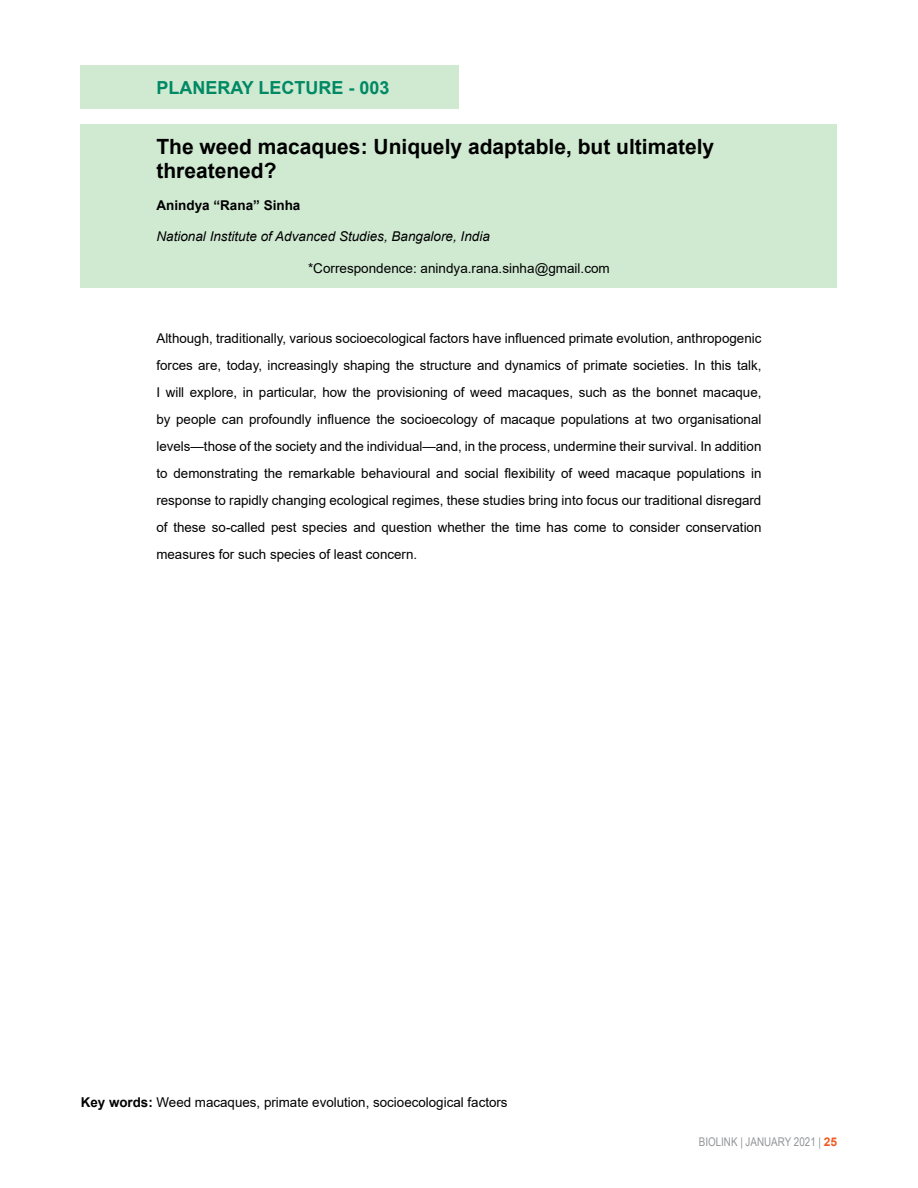
<style>
.page{position:relative;width:918px;height:1188px;background:#fff}
.page>*{position:absolute;margin:0;border:0;box-sizing:border-box;transform-origin:0 0}
.t1{font:700 21px/24px "Arial";color:#000}
.t2{font:700 18px "Arial";color:#008964}
.t3{font:13.5px/27px "Arial";color:#000;text-align:justify}
.t4{font:italic 13.5px "Arial";color:#000}
.t5{font:700 13.5px "Arial";color:#000}
.t6{font:12px "Arial Narrow";color:#939598}
.s1{font-weight:700}
.s2{font-family:"Arial";font-weight:700;color:#f15a22}
</style>
<div class="page">
<div style="left:81px;top:66px;width:378px;height:43px;background:#d0ead2"></div>
<div style="left:81px;top:124px;width:756px;height:164px;background:#d0ead2"></div>
<h2 class="t2" style="left:156px;top:75px;width:235px">PLANERAY LECTURE - 003</h2>
<h1 class="t1" style="left:156px;top:135px;width:559px">The weed macaques: Uniquely adaptable, but ultimately threatened?</h1>
<p class="t5" style="left:156px;top:195px;width:146px">Anindya “Rana” Sinha</p>
<p class="t4" style="left:156px;top:228px;width:335px">National Institute of Advanced Studies, Bangalore, India</p>
<p class="t3" style="left:308px;top:254px;width:303px">*Correspondence: anindya.rana.sinha@gmail.com</p>
<p class="t3" style="left:156px;top:324px;width:607px">Although, traditionally, various socioecological factors have influenced primate evolution, anthropogenic forces are, today, increasingly shaping the structure and dynamics of primate societies. In this talk, I will explore, in particular, how the provisioning of weed macaques, such as the bonnet macaque, by people can profoundly influence the socioecology of macaque populations at two organisational levels—those of the society and the individual—and, in the process, undermine their survival. In addition to demonstrating the remarkable behavioural and social flexibility of weed macaque populations in response to rapidly changing ecological regimes, these studies bring into focus our traditional disregard of these so-called pest species and question whether the time has come to consider conservation measures for such species of least concern.</p>
<p class="t3" style="left:81px;top:1089px;width:428px"><span class="s1">Key words:</span> Weed macaques, primate evolution, socioecological factors</p>
<p class="t6" style="left:699px;top:1133px;width:140px">BIOLINK | JANUARY 2021 | <span class="s2">25</span></p>
</div>
